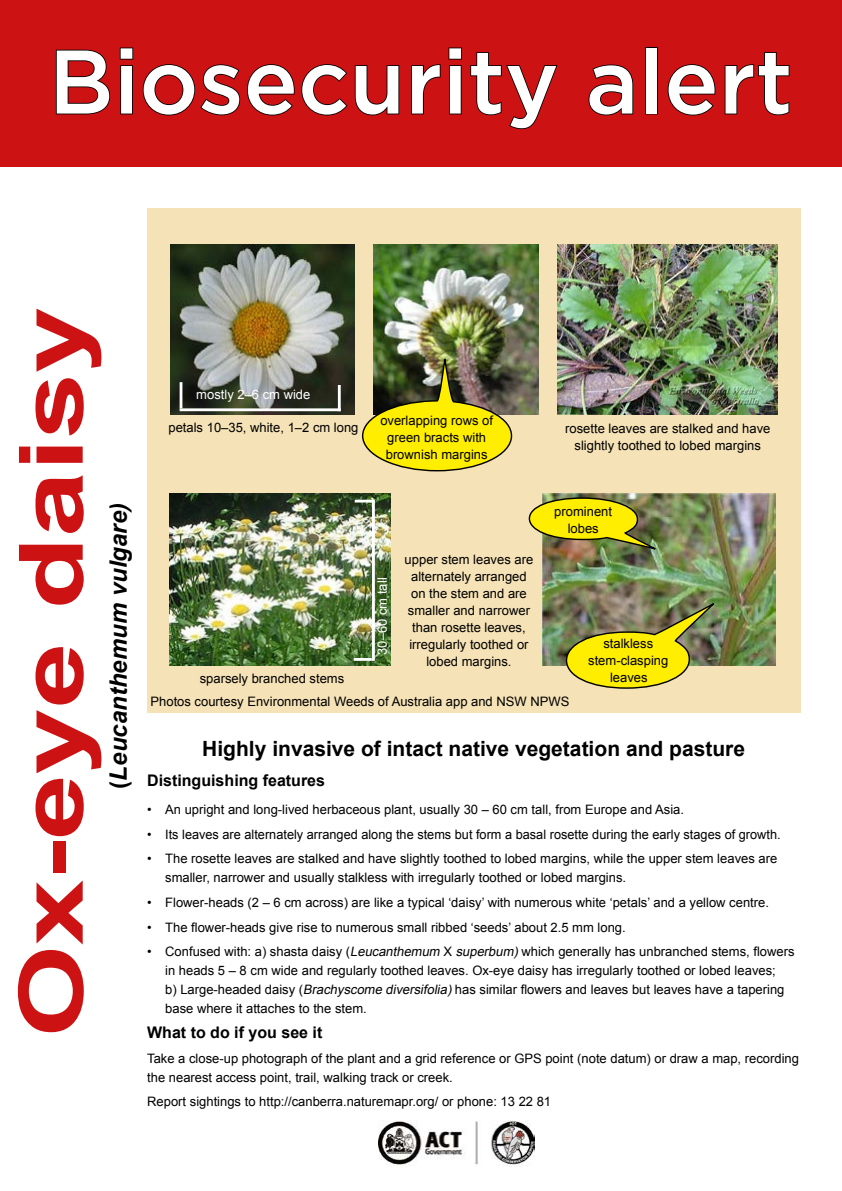
<style>
.page{position:relative;width:842px;height:1191px;background:#fff}
.page>*{position:absolute;margin:0;border:0;box-sizing:border-box;transform-origin:0 0}
.t1{font:500 90px "Gotham";color:#fff}
.HEADING_2_H2{font:700 89px "Arial";color:#cd1214;scale:1.33 1}
.MAIN_TEXTp{font:italic 700 24px "Arial";color:#000}
.HEADING_H3{font:700 21px "Arial";color:#000}
.HEADING_H3-2{font:700 16px "Arial";color:#000}
.MAIN_TEXTp-2{font:700 16px "Arial";color:#000}
.MAIN_TEXTp-3{font:13px/19px "Arial";color:#000}
.descriptionsp{font:13px/17px "Arial";color:#000;text-align:center}
.Descriptionswhitep{font:13px "Arial";color:#fff}
.s1{font-style:normal}
.s2{font-style:italic}
</style>
<div class="page">
<div style="left:0;top:0;width:842px;height:167px;background:#cd1214"></div>
<svg style="left:55px;top:49px;width:56px;height:66px"></svg>
<svg style="left:119px;top:47px;width:15px;height:68px"></svg>
<svg style="left:142px;top:64px;width:258px;height:52px"></svg>
<svg style="left:411px;top:64px;width:30px;height:51px"></svg>
<svg style="left:448px;top:47px;width:14px;height:68px"></svg>
<svg style="left:470px;top:52px;width:88px;height:78px"></svg>
<svg style="left:588px;top:64px;width:46px;height:52px"></svg>
<div style="left:645px;top:47px;width:13px;height:67px;border:2px solid #000"></div>
<svg style="left:667px;top:64px;width:49px;height:52px"></svg>
<svg style="left:724px;top:52px;width:66px;height:64px"></svg>
<div style="left:147px;top:208px;width:653px;height:505px;background:#f5e2b6"></div>
<img style="left:170px;top:244px;width:185px;height:170px">
<hr style="left:338px;top:385px;width:3px;height:26px;background:#fff">
<hr style="left:180px;top:408px;width:161px;height:3px;background:#fff">
<hr style="left:180px;top:382px;width:2px;height:26px;background:#fff">
<img style="left:558px;top:244px;width:220px;height:170px">
<img style="left:543px;top:493px;width:232px;height:172px">
<img style="left:169px;top:493px;width:222px;height:172px">
<hr style="left:354px;top:658px;width:18px;height:3px;background:#fff">
<hr style="left:372px;top:500px;width:3px;height:161px;background:#fff">
<svg style="left:355px;top:500px;width:17px;height:2px"></svg>
<img style="left:528px;top:497px;width:129px;height:53px">
<img style="left:565px;top:603px;width:150px;height:86px">
<img style="left:373px;top:244px;width:166px;height:170px">
<img style="left:362px;top:359px;width:151px;height:113px">
<img style="left:379px;top:1120px;width:155px;height:46px">
<h1 class="t1" style="left:49px;top:23px;width:746px">Biosecurity alert</h1>
<h2 class="HEADING_2_H2" style="left:1px;top:1037px;width:551px;rotate:-90deg">Ox-eye daisy</h2>
<p class="MAIN_TEXTp" style="left:105px;top:788px;width:287px;rotate:-90deg"><span class="s1">(</span>Leucanthemum vulgare)</p>
<p class="Descriptionswhitep" style="left:196px;top:387px;width:116px">mostly 2–6 cm wide</p>
<p class="descriptionsp" style="left:168px;top:418px;width:192px">petals 10–35, white, 1–2 cm long</p>
<p class="descriptionsp" style="left:565px;top:419px;width:207px">rosette leaves are stalked and have slightly toothed to lobed margins</p>
<p class="descriptionsp" style="left:380px;top:412px;width:114px">overlapping rows of green bracts with brownish margins</p>
<p class="descriptionsp" style="left:554px;top:503px;width:59px">prominent lobes</p>
<p class="Descriptionswhitep" style="left:375px;top:655px;width:79px;rotate:-90deg">30–60 cm tall</p>
<p class="descriptionsp" style="left:405px;top:550px;width:130px">upper stem leaves are alternately arranged on the stem and are smaller and narrower than rosette leaves, irregularly toothed or lobed margins.</p>
<p class="descriptionsp" style="left:200px;top:670px;width:146px">sparsely branched stems</p>
<p class="descriptionsp" style="left:151px;top:693px;width:420px">Photos courtesy Environmental Weeds of Australia app and NSW NPWS</p>
<p class="descriptionsp" style="left:588px;top:635px;width:82px">stalkless stem-clasping leaves</p>
<h3 class="HEADING_H3" style="left:202px;top:737px;width:544px">Highly invasive of intact native vegetation and pasture</h3>
<h3 class="HEADING_H3-2" style="left:147px;top:771px;width:179px">Distinguishing features</h3>
<p class="MAIN_TEXTp-3" style="left:147px;top:799px;width:538px">• An upright and long-lived herbaceous plant, usually 30 – 60 cm tall, from Europe and Asia.</p>
<p class="MAIN_TEXTp-3" style="left:147px;top:824px;width:635px">• Its leaves are alternately arranged along the stems but form a basal rosette during the early stages of growth.</p>
<p class="MAIN_TEXTp-3" style="left:165px;top:849px;width:614px;text-indent:-18px">• The rosette leaves are stalked and have slightly toothed to lobed margins, while the upper stem leaves are smaller, narrower and usually stalkless with irregularly toothed or lobed margins.</p>
<p class="MAIN_TEXTp-3" style="left:147px;top:892px;width:623px">• Flower-heads (2 – 6 cm across) are like a typical ‘daisy’ with numerous white ‘petals’ and a yellow centre.</p>
<p class="MAIN_TEXTp-3" style="left:147px;top:917px;width:480px">• The flower-heads give rise to numerous small ribbed ‘seeds’ about 2.5 mm long.</p>
<p class="MAIN_TEXTp-3" style="left:165px;top:942px;width:631px;text-indent:-18px">• Confused with: a) shasta daisy (<span class="s2">Leucanthemum</span>X <span class="s2">superbum)</span>which generally has unbranched stems, flowers in heads 5 – 8 cm wide and regularly toothed leaves. Ox-eye daisy has irregularly toothed or lobed leaves;<br>b) Large-headed daisy (<span class="s2">Brachyscomediversifolia)</span>has similar flowers and leaves but leaves have a tapering base where it attaches to the stem.</p>
<p class="MAIN_TEXTp-2" style="left:147px;top:1023px;width:177px">What to do if you see it</p>
<p class="MAIN_TEXTp-3" style="left:147px;top:1048px;width:653px">Take a close-up photograph of the plant and a grid reference or GPS point (note datum) or draw a map, recording the nearest access point, trail, walking track or creek.</p>
<p class="MAIN_TEXTp-3" style="left:147px;top:1092px;width:405px">Report sightings to http://canberra.naturemapr.org/ or phone: 13 22 81</p>
</div>
